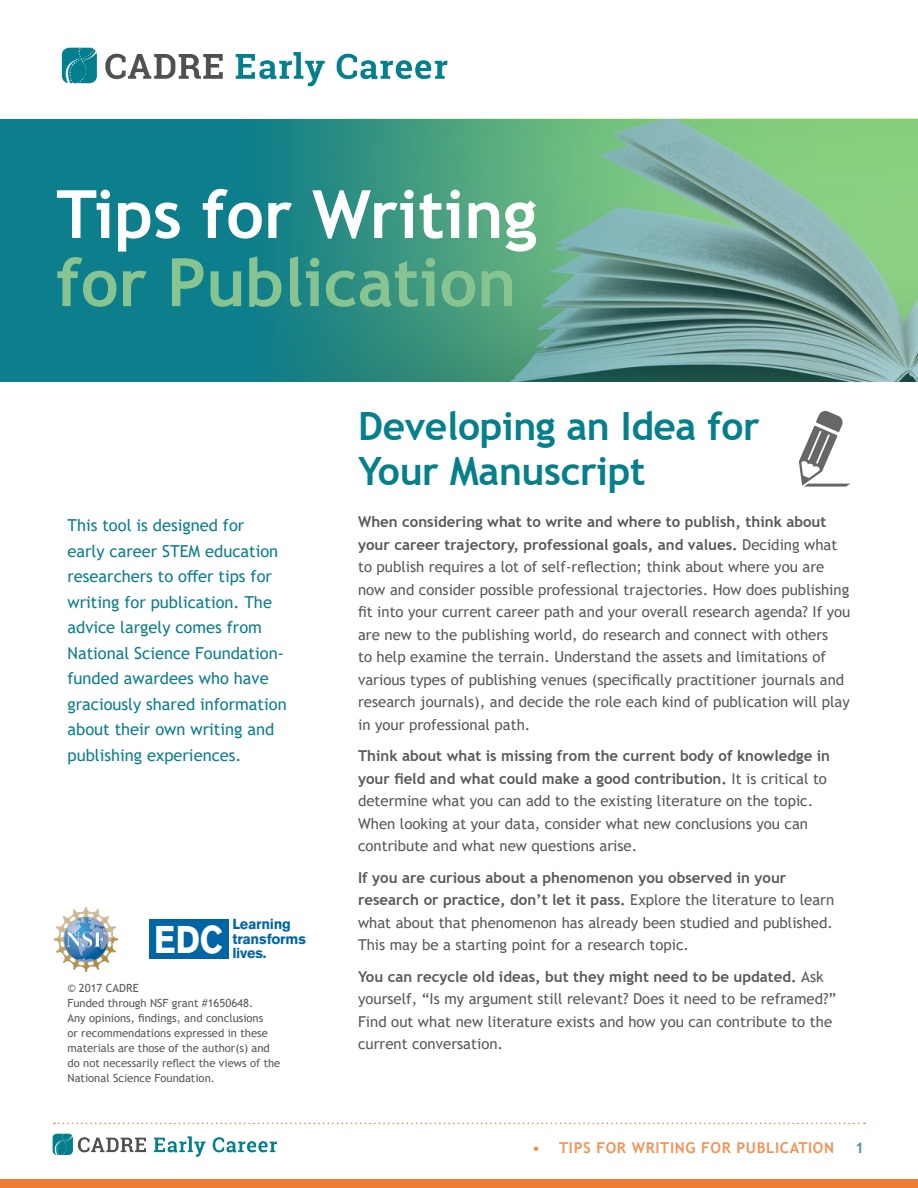
<style>
.page{position:relative;width:918px;height:1188px;background:#fff}
.page>*{position:absolute;margin:0;border:0;box-sizing:border-box;transform-origin:0 0}
.t1{font:700 66.6px "Trebuchet MS";color:#fff}
.t2{font:700 66.6px "Trebuchet MS";color:#88c491}
.t3{font:700 39px/45px "Trebuchet MS";letter-spacing:-.01em;color:#067f8d}
.t4{font:700 38.4px "Akzidenz Grotesk Std";color:#fff;scale:.86 1}
.t5{font:16.5px/25.5px "Trebuchet MS";color:#0c7e8c}
.t6{font:15px/22.5px "Trebuchet MS";color:#58595b}
.t7{font:700 15px "Trebuchet MS";letter-spacing:.04em;color:#f09458}
.t8{font:700 15px "Trebuchet MS";color:#528f9d}
.t9{font:700 14.4px/14.4px "Akzidenz Grotesk Std";letter-spacing:-.02em;color:#0065a4}
.t10{font:11.25px/15px "Trebuchet MS";color:#58595b}
.s1{font-weight:700}
</style>
<div class="page">
<img style="left:53px;top:1133px;width:225px;height:24px">
<svg style="left:54px;top:1123px;width:811px;height:1px"></svg>
<img style="left:54px;top:908px;width:64px;height:63px">
<div style="left:149px;top:919px;width:79px;height:40px;background:#0065a4"></div>
<div style="left:0;top:1179px;width:918px;height:9px;background:#ed7e34"></div>
<img style="left:61px;top:47px;width:387px;height:40px">
<div style="left:0;top:119px;width:918px;height:263px;background:#0c7e8c"></div>
<img style="left:280px;top:119px;width:638px;height:263px">
<svg style="left:799px;top:411px;width:51px;height:76px"></svg>
<h1 class="t1" style="left:56px;top:173px;width:482px">Tips for Writing</h1>
<h1 class="t2" style="left:56px;top:241px;width:462px">for Publication</h1>
<p class="t5" style="left:68px;top:512px;width:221px">This tool is designed for<br>early career STEM education researchers to offer tips for writing for publication. The advice largely comes from<br>National Science Foundation&shy;funded awardees who have graciously shared information about their own writing and publishing experiences.</p>
<h3 class="t4" style="left:154px;top:917px;width:81px">EDC</h3>
<p class="t9" style="left:232px;top:917px;width:75px">Learning transforms lives.</p>
<p class="t10" style="left:68px;top:980px;width:214px">© 2017 CADRE<br>Funded through NSF grant #1650648.<br>Any opinions, findings, and conclusions<br>or recommendations expressed in these materials are those of the author(s) and do not necessarily reflect the views of the National Science Foundation.</p>
<h2 class="t3" style="left:358px;top:403px;width:403px">Developing an Idea for<br>Your Manuscript</h2>
<p class="t6" style="left:358px;top:511px;width:494px"><span class="s1">When considering what to write and where to publish, think about your career trajectory, professional goals, and values.</span> Deciding what to publish requires a lot of self-reflection; think about where you are now and consider possible professional trajectories. How does publishing fit into your current career path and your overall research agenda? If you are new to the publishing world, do research and connect with others<br>to help examine the terrain. Understand the assets and limitations of various types of publishing venues (specifically practitioner journals and research journals), and decide the role each kind of publication will play in your professional path.</p>
<p class="t6" style="left:358px;top:745px;width:474px"><span class="s1">Think about what is missing from the current body of knowledge in your field and what could make a good contribution.</span> It is critical to determine what you can add to the existing literature on the topic.<br>When looking at your data, consider what new conclusions you can contribute and what new questions arise.</p>
<p class="t6" style="left:358px;top:866px;width:478px"><span class="s1">If you are curious about a phenomenon you observed in your research or practice, don’t let it pass.</span> Explore the literature to learn what about that phenomenon has already been studied and published.<br>This may be a starting point for a research topic.</p>
<p class="t6" style="left:358px;top:965px;width:480px"><span class="s1">You can recycle old ideas, but they might need to be updated.</span> Ask yourself, “Is my argument still relevant? Does it need to be reframed?” Find out what new literature exists and how you can contribute to the current conversation.</p>
<p class="t7" style="left:532px;top:1138px;width:122px">• TIPS FOR writi</p>
<p class="t7" style="left:675px;top:1138px;width:31px">ng forp</p>
<p class="t7" style="left:746px;top:1138px;width:90px">ublication</p>
<p class="t8" style="left:855px;top:1138px;width:10px">1</p>
</div>
